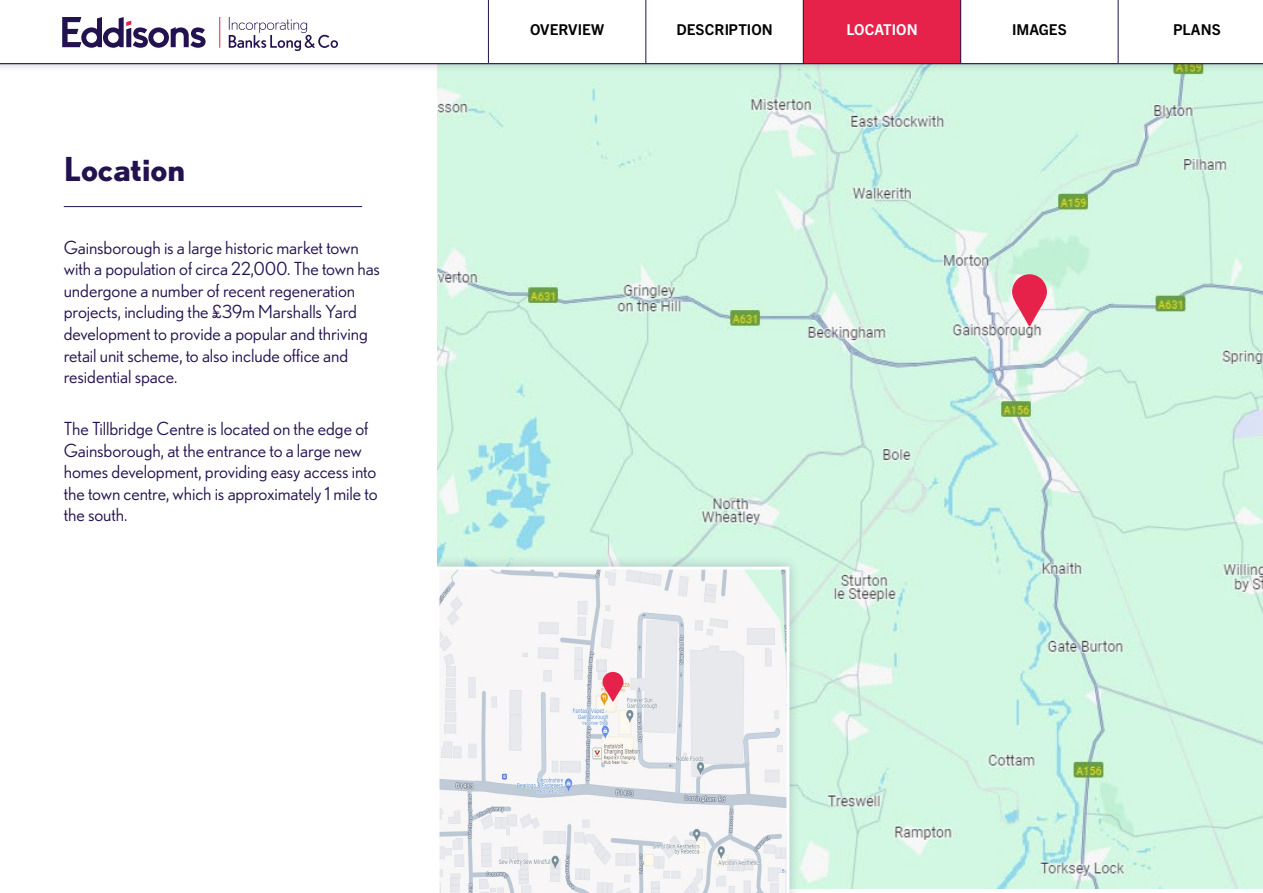
<style>
.page{position:relative;width:1263px;height:893px;background:#fff}
.page>*{position:absolute;margin:0;border:0;box-sizing:border-box;transform-origin:0 0}
.t1{font:700 33px "Nobel";color:#23124f}
.t2{font:18px/21.6px "Nobel";letter-spacing:-.005em;color:#23124f}
.t3{font:700 15px "Trade Gothic Next LT Pro";color:#000}
.t4{font:700 15px "Trade Gothic Next LT Pro";color:#fff}
</style>
<div class="page">
<img style="left:437px;top:73px;width:826px;height:816px">
<svg style="left:1012px;top:274px;width:35px;height:52px"></svg>
<div style="left:425px;top:555px;width:376px;height:338px;background:#23124f;opacity:.25"></div>
<svg style="left:436px;top:567px;width:353px;height:326px"></svg>
<svg style="left:602px;top:672px;width:21px;height:30px"></svg>
<div style="left:0;top:0;width:436px;height:893px;background:#fff"></div>
<hr style="left:64px;top:206px;width:298px;height:1px;background:#23124f">
<div style="left:0;top:0;width:1263px;height:73px;background:#000;opacity:.75"></div>
<svg style="left:0;top:0;width:1118px;height:63px"></svg>
<hr style="left:960px;top:0;width:1px;height:63px;background:#23124f">
<hr style="left:1118px;top:0;width:1px;height:63px;background:#23124f">
<hr style="left:0;top:63px;width:488px;height:1px;background:#23124f">
<hr style="left:961px;top:63px;width:157px;height:1px;background:#23124f">
<hr style="left:1118px;top:63px;width:145px;height:1px;background:#23124f">
<hr style="left:488px;top:63px;width:158px;height:1px;background:#23124f">
<div style="left:488px;top:0;width:118px;height:64px;background:#fff"></div>
<div style="left:607px;top:0;width:118px;height:64px;background:#fff"></div>
<svg style="left:725px;top:0;width:119px;height:64px"></svg>
<div style="left:844px;top:1px;width:118px;height:63px;background:#e6224b"></div>
<div style="left:962px;top:0;width:118px;height:64px;background:#fff"></div>
<div style="left:1119px;top:0;width:144px;height:64px;background:#fff"></div>
<svg style="left:62px;top:17px;width:144px;height:31px"></svg>
<hr style="left:219px;top:17px;width:1px;height:31px;background:#e6224b">
<svg style="left:229px;top:17px;width:109px;height:34px"></svg>
<h1 class="t1" style="left:64px;top:149px;width:123px">Location</h1>
<p class="t2" style="left:64px;top:236px;width:318px">Gainsborough is a large historic market town with a population of circa 22,000. The town has undergone a number of recent regeneration projects, including the £39m Marshalls Yard development to provide a popular and thriving retail unit scheme, to also include office and residential space.</p>
<p class="t2" style="left:64px;top:418px;width:315px">The Tillbridge Centre is located on the edge of Gainsborough, at the entrance to a large new homes development, providing easy access into the town centre, which is approximately 1 mile to the south.</p>
<p class="t3" style="left:530px;top:19px;width:76px">OVERVIEW</p>
<p class="t3" style="left:676px;top:19px;width:98px">DESCRI PTION</p>
<p class="t4" style="left:846px;top:19px;width:61px">LOCATION</p>
<p class="t3" style="left:1012px;top:19px;width:56px">IMAGES</p>
<p class="t3" style="left:1173px;top:19px;width:49px">PLANS</p>
</div>
